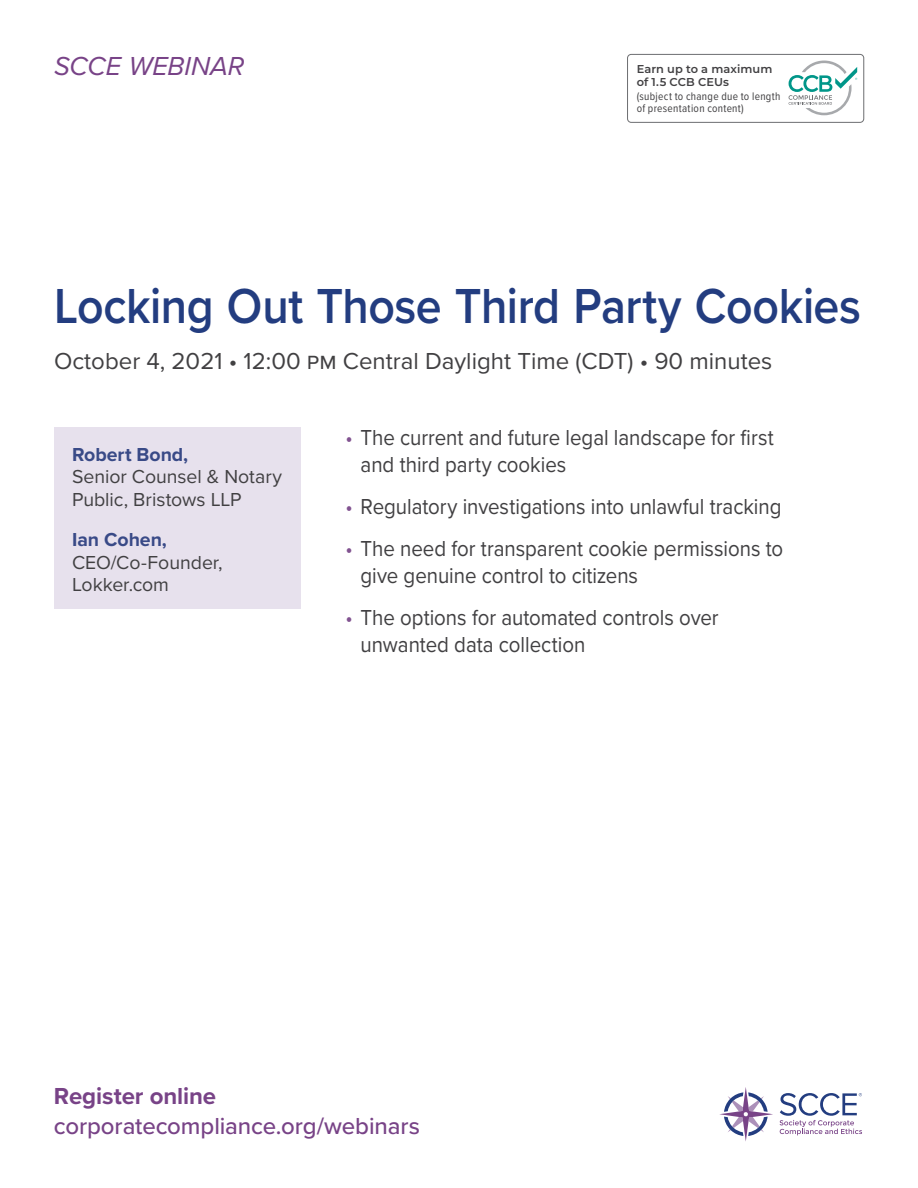
<style>
.page{position:relative;width:918px;height:1188px;background:#fff}
.page>*{position:absolute;margin:0;border:0;box-sizing:border-box;transform-origin:0 0}
.t1{font:600 51px "Proxima Nova";letter-spacing:-.01em;color:#233d80;scale:.91 1}
.t2{font:italic 27px "Proxima Nova";letter-spacing:-.005em;color:#784387}
.t3{font:24px "Proxima Nova";color:#414042}
.t4{font:500 24px "Proxima Nova";letter-spacing:-.005em;color:#784387}
.t5{font:700 24px "Proxima Nova";letter-spacing:-.005em;color:#784387}
.t6{font:22.5px/27px "Proxima Nova";color:#414042;scale:.91 1}
.t7{font:19.5px/22.5px "Proxima Nova";color:#414042}
.t8{font:700 19.5px "Proxima Nova";color:#394a87}
.t9{font:11.4px/12.1px "Proxima Nova Cond";letter-spacing:.025em;color:#414042}
.t10{font:600 11.4px/13px "Montserrat";letter-spacing:.005em;color:#414042}
.s1{color:#815290}
</style>
<div class="page">
<svg style="left:719px;top:1087px;width:54px;height:54px"></svg>
<svg style="left:780px;top:1093px;width:82px;height:42px"></svg>
<div style="left:627px;top:54px;width:237px;height:69px;border:1px solid #6d6e71;border-radius:4px"></div>
<svg style="left:789px;top:61px;width:68px;height:54px"></svg>
<div style="left:54px;top:428px;width:246px;height:181px;background:#e7e1ed"></div>
<p class="t2" style="left:54px;top:46px;width:192px">SCCE WEBINAR</p>
<p class="t10" style="left:637px;top:62px;width:137px">Earn up to a maximum of 1.5 CCB CEUs</p>
<p class="t9" style="left:637px;top:90px;width:145px">(subject to change due to length of presentation content)</p>
<h1 class="t1" style="left:54px;top:268px;width:888px">Locking Out Those Third Party Cookies</h1>
<p class="t3" style="left:54px;top:343px;width:720px">October 4, 2021 • 12:00 pm Central Daylight Time (CDT) • 90 minutes</p>
<p class="t8" style="left:72px;top:440px;width:118px">Robert Bond,</p>
<p class="t7" style="left:72px;top:465px;width:212px">Senior Counsel &amp; Notary<br>Public, Bristows LLP</p>
<p class="t8" style="left:72px;top:525px;width:96px">Ian Cohen,</p>
<p class="t7" style="left:72px;top:550px;width:152px">CEO/Co‑Founder,<br>Lokker.com</p>
<p class="t6" style="left:361px;top:423px;width:456px;text-indent:-15px"><span class="s1">•</span> The current and future legal landscape for first and third party cookies</p>
<p class="t6" style="left:346px;top:492px;width:481px"><span class="s1">•</span> Regulatory investigations into unlawful tracking</p>
<p class="t6" style="left:361px;top:534px;width:466px;text-indent:-15px"><span class="s1">•</span> The need for transparent cookie permissions to give genuine control to citizens</p>
<p class="t6" style="left:361px;top:603px;width:395px;text-indent:-15px"><span class="s1">•</span> The options for automated controls over unwanted data collection</p>
<p class="t5" style="left:54px;top:1078px;width:164px">Register online</p>
<p class="t4" style="left:54px;top:1108px;width:368px">corporatecompliance.org/webinars</p>
</div>
